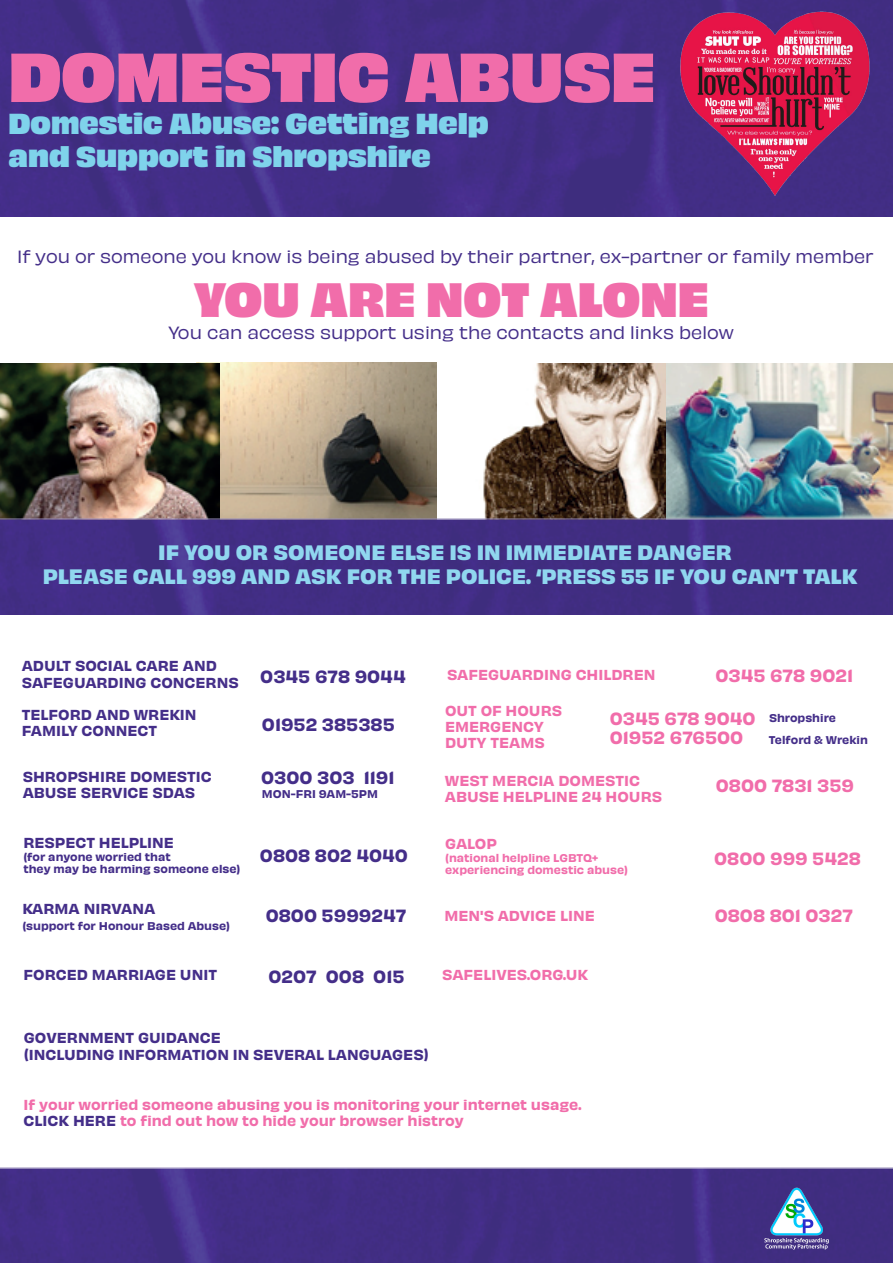
<style>
.page{position:relative;width:893px;height:1263px;background:#fff}
.page>*{position:absolute;margin:0;border:0;box-sizing:border-box;transform-origin:0 0}
.t1{font:64.5px "Obviously Blck";color:#f16daa}
.t2{font:45px "Obviously Blck";color:#f16daa}
.t3{font:27px/32.4px "Obviously Blck";color:#7fd3eb}
.t4{font:700 19.5px/23.4px "Obviously";color:#90d7ef;text-align:center}
.t5{font:16.5px "Obviously";color:#442e89}
.t6{font:16.5px/19.8px "Obviously Semi";color:#f16daa}
.t7{font:16.5px "Obviously Semi";color:#442e89}
.t8{font:13.5px/16.2px "Obviously Semi";color:#f16daa}
.t9{font:13.5px/16.2px "Obviously Semi";color:#442e89}
.t10{font:10.5px/21.9px "Obviously Semi";color:#442e89}
.t11{font:10.5px/12.6px "Obviously Semi";color:#f16daa}
.s1{color:#442e89}
</style>
<div class="page">
<img style="left:436px;top:363px;width:456px;height:156px">
<img style="left:196px;top:362px;width:240px;height:157px">
<div style="left:0;top:0;width:893px;height:217px;background:#422e86"></div>
<img style="left:0;top:363px;width:220px;height:156px">
<img style="left:0;top:519px;width:893px;height:96px">
<img style="left:0;top:1167px;width:893px;height:96px">
<img style="left:675px;top:11px;width:199px;height:188px">
<img style="left:756px;top:1177px;width:84px;height:84px">
<h1 class="t1" style="left:9px;top:26px;width:648px">DOMESTIC ABUSE</h1>
<h3 class="t3" style="left:9px;top:105px;width:482px">Domestic Abuse: Getting Help and Support in Shropshire</h3>
<p class="t5" style="left:17px;top:244px;width:858px">If you or someone you know is being abused by their partner, ex-partner or family member</p>
<h2 class="t2" style="left:194px;top:264px;width:516px">YOU ARE NOT ALONE</h2>
<p class="t5" style="left:169px;top:320px;width:567px">You can access support using the contacts and links below</p>
<h3 class="t4" style="left:43px;top:539px;width:816px">IF YOU OR SOMEONE ELSE IS IN IMMEDIATE DANGER<br>PLEASE CALL 999 AND ASK FOR THE POLICE. ‘PRESS 55 IF YOU CAN’T TALK</h3>
<p class="t9" style="left:22px;top:657px;width:219px">ADULT SOCIAL CARE AND<br>SAFEGUARDING CONCERNS</p>
<p class="t9" style="left:22px;top:705px;width:176px">TELFORD AND WREKIN<br>FAMILY CONNECT</p>
<p class="t7" style="left:260px;top:663px;width:147px">0345 678 9044</p>
<p class="t6" style="left:715px;top:664px;width:139px">0345 678 9021</p>
<p class="t7" style="left:262px;top:711px;width:134px">01952 385385</p>
<p class="t6" style="left:610px;top:707px;width:147px">0345 678 9040<br>01952 676500</p>
<p class="t10" style="left:769px;top:706px;width:101px">Shropshire<br>Telford &amp; Wrekin</p>
<p class="t8" style="left:447px;top:665px;width:210px">SAFEGUARDING CHILDREN</p>
<p class="t8" style="left:445px;top:701px;width:119px">OUT OF HOURS<br>EMERGENCY<br>DUTY TEAMS</p>
<p class="t9" style="left:23px;top:767px;width:191px">SHROPSHIRE DOMESTIC<br>ABUSE SERVICE SDAS</p>
<p class="t7" style="left:261px;top:764px;width:135px">0300 303 1191</p>
<p class="t10" style="left:262px;top:782px;width:118px">MON-FRI 9AM-5PM</p>
<p class="t8" style="left:445px;top:771px;width:219px">WEST MERCIA DOMESTIC<br>ABUSE HELPLINE 24 HOURS</p>
<p class="t6" style="left:716px;top:775px;width:140px">0800 7831 359</p>
<p class="t9" style="left:23px;top:833px;width:152px">RESPECT HELPLINE</p>
<p class="t10" style="left:23px;top:849px;width:219px;line-height:12.6px">(for anyone worried that<br>they may be harming someone else)</p>
<p class="t7" style="left:260px;top:843px;width:150px">0808 802 4040</p>
<p class="t8" style="left:445px;top:835px;width:53px">GALOP</p>
<p class="t11" style="left:445px;top:850px;width:185px">(national helpline LGBTQ+ experiencing domestic abuse)</p>
<p class="t6" style="left:714px;top:848px;width:148px">0800 999 5428</p>
<p class="t9" style="left:22px;top:899px;width:135px">KARMA NIRVANA</p>
<p class="t10" style="left:22px;top:914px;width:209px">(support for Honour Based Abuse)</p>
<p class="t7" style="left:266px;top:903px;width:142px">0800 5999247</p>
<p class="t8" style="left:444px;top:906px;width:152px">MEN'S ADVICE LINE</p>
<p class="t6" style="left:715px;top:904px;width:140px">0808 801 0327</p>
<p class="t9" style="left:24px;top:966px;width:195px">FORCED MARRIAGE UNIT</p>
<p class="t7" style="left:269px;top:963px;width:137px">0207 008 015</p>
<p class="t8" style="left:442px;top:965px;width:148px">SAFELIVES.ORG.UK</p>
<p class="t9" style="left:24px;top:1029px;width:406px">GOVERNMENT GUIDANCE<br>(INCLUDING INFORMATION IN SEVERAL LANGUAGES)</p>
<p class="t8" style="left:24px;top:1095px;width:559px">If your worried someone abusing you is monitoring your internet usage.<br><span class="s1">CLICK HERE</span> to find out how to hide your browser histroy</p>
</div>
